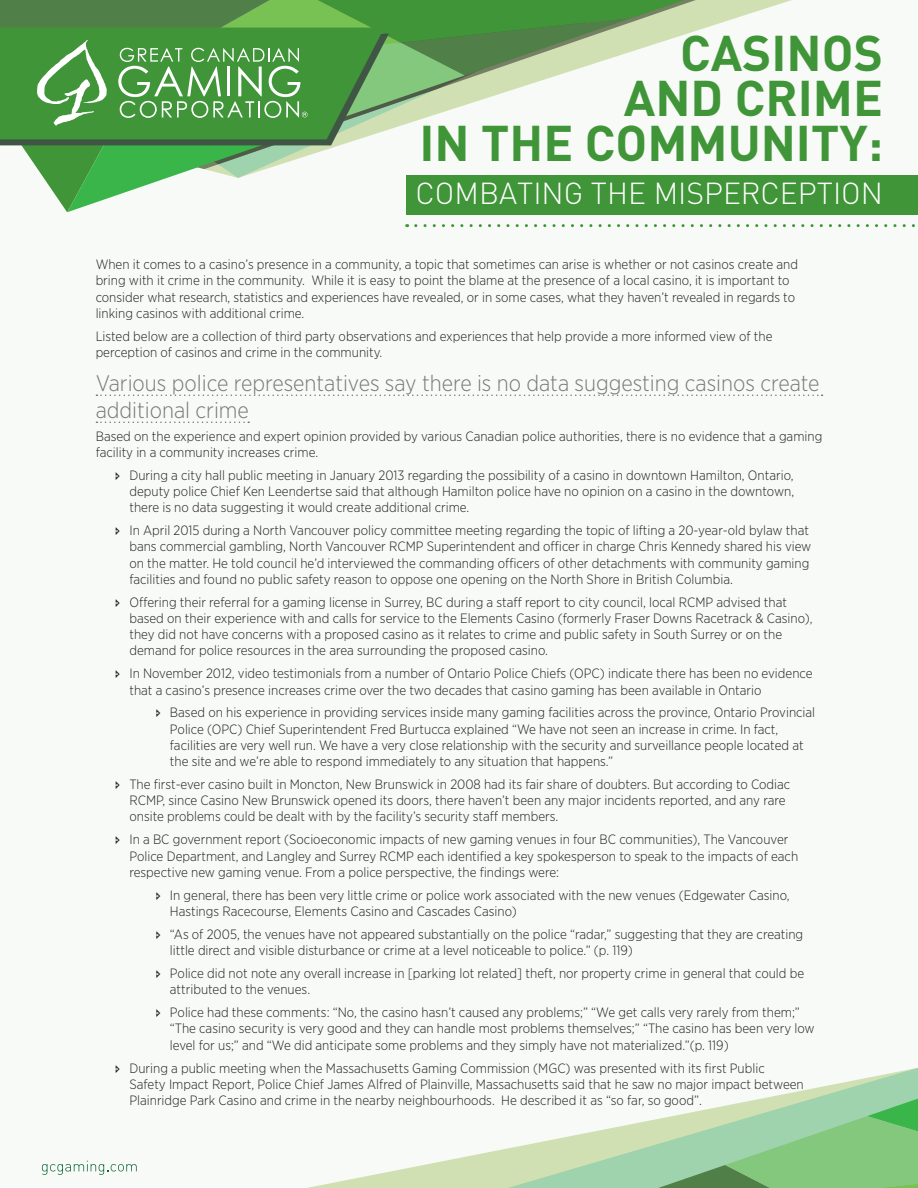
<style>
.page{position:relative;width:918px;height:1188px;background:#f7faf6}
.page>*{position:absolute;margin:0;border:0;box-sizing:border-box;transform-origin:0 0}
.t1{font:700 49.5px/45px "DIN";color:#3f9537;text-align:right}
.t2{font:300 30px "DIN";color:#fff}
.t3{font:300 22.5px/27px "Gotham Narrow";color:#76787b}
.t4{font:300 13.5px/16.2px "Gotham Narrow";color:#231f20}
</style>
<div class="page">
<svg style="left:713px;top:0;width:79px;height:176px"></svg>
<svg style="left:310px;top:1139px;width:247px;height:49px;fill:#d2e1b4"></svg>
<svg style="left:557px;top:1068px;width:361px;height:120px"></svg>
<svg style="left:0;top:0;width:713px;height:212px"></svg>
<svg style="left:42px;top:1161px;width:95px;height:14px"></svg>
<div style="left:407px;top:176px;width:511px;height:39px;background:#3f9537"></div>
<svg style="left:416px;top:224px;width:499px;height:3px"></svg>
<svg style="left:96px;top:395px;width:727px;height:1px"></svg>
<svg style="left:96px;top:422px;width:153px;height:1px"></svg>
<h1 class="t1" style="left:419px;top:29px;width:465px">CASINOS<br>AND CRIME<br>IN THE COMMUNITY:</h1>
<h2 class="t2" style="left:416px;top:175px;width:469px">COMBATING THE MISPERCEPTION</h2>
<p class="t4" style="left:96px;top:256px;width:704px">When it comes to a casino’s presence in a community, a topic that sometimes can arise is whether or not casinos create and bring with it crime in the community. While it is easy to point the blame at the presence of a local casino, it is important to consider what research, statistics and experiences have revealed, or in some cases, what they haven’t revealed in regards to linking casinos with additional crime.</p>
<p class="t4" style="left:96px;top:328px;width:678px">Listed below are a collection of third party observations and experiences that help provide a more informed view of the perception of casinos and crime in the community.</p>
<h3 class="t3" style="left:96px;top:369px;width:725px">Various police representatives say there is no data suggesting casinos create additional crime</h3>
<p class="t4" style="left:96px;top:428px;width:728px">Based on the experience and expert opinion provided by various Canadian police authorities, there is no evidence that a gaming facility in a community increases crime.</p>
<p class="t4" style="left:129px;top:467px;width:666px;text-align:justify">During a city hall public meeting in January 2013 regarding the possibility of a casino in downtown Hamilton, Ontario, deputy police Chief Ken Leendertse said that although Hamilton police have no opinion on a casino in the downtown, there is no data suggesting it would create additional crime.</p>
<p class="t4" style="left:129px;top:522px;width:684px">In April 2015 during a North Vancouver policy committee meeting regarding the topic of lifting a 20-year-old bylaw that bans commercial gambling, North Vancouver RCMP Superintendent and officer in charge Chris Kennedy shared his view on the matter. He told council he’d interviewed the commanding officers of other detachments with community gaming facilities and found no public safety reason to oppose one opening on the North Shore in British Columbia.</p>
<p class="t4" style="left:129px;top:594px;width:685px">Offering their referral for a gaming license in Surrey, BC during a staff report to city council, local RCMP advised that based on their experience with and calls for service to the Elements Casino (formerly Fraser Downs Racetrack &amp; Casino), they did not have concerns with a proposed casino as it relates to crime and public safety in South Surrey or on the demand for police resources in the area surrounding the proposed casino.</p>
<p class="t4" style="left:129px;top:665px;width:685px">In November 2012, video testimonials from a number of Ontario Police Chiefs (OPC) indicate there has been no evidence that a casino’s presence increases crime over the two decades that casino gaming has been available in Ontario</p>
<p class="t4" style="left:170px;top:704px;width:647px">Based on his experience in providing services inside many gaming facilities across the province, Ontario Provincial Police (OPC) Chief Superintendent Fred Burtucca explained “We have not seen an increase in crime. In fact, facilities are very well run. We have a very close relationship with the security and surveillance people located at the site and we’re able to respond immediately to any situation that happens.”</p>
<p class="t4" style="left:129px;top:776px;width:662px">The first-ever casino built in Moncton, New Brunswick in 2008 had its fair share of doubters. But according to Codiac<br>RCMP, since Casino New Brunswick opened its doors, there haven’t been any major incidents reported, and any rare onsite problems could be dealt with by the facility’s security staff members.</p>
<p class="t4" style="left:129px;top:831px;width:670px">In a BC government report (Socioeconomic impacts of new gaming venues in four BC communities), The Vancouver<br>Police Department, and Langley and Surrey RCMP each identified a key spokesperson to speak to the impacts of each respective new gaming venue. From a police perspective, the findings were:</p>
<p class="t4" style="left:170px;top:887px;width:621px">In general, there has been very little crime or police work associated with the new venues (Edgewater Casino,<br>Hastings Racecourse, Elements Casino and Cascades Casino)</p>
<p class="t4" style="left:170px;top:926px;width:635px">“As of 2005, the venues have not appeared substantially on the police “radar,” suggesting that they are creating little direct and visible disturbance or crime at a level noticeable to police.” (p. 119)</p>
<p class="t4" style="left:170px;top:965px;width:636px">Police did not note any overall increase in [parking lot related] theft, nor property crime in general that could be attributed to the venues.</p>
<p class="t4" style="left:170px;top:1004px;width:646px">Police had these comments: “No, the casino hasn’t caused any problems;” “We get calls very rarely from them;” “The casino security is very good and they can handle most problems themselves;” “The casino has been very low level for us;” and “We did anticipate some problems and they simply have not materialized.”(p. 119)</p>
<p class="t4" style="left:129px;top:1059px;width:676px">During a public meeting when the Massachusetts Gaming Commission (MGC) was presented with its first Public<br>Safety Impact Report, Police Chief James Alfred of Plainville, Massachusetts said that he saw no major impact between<br>Plainridge Park Casino and crime in the nearby neighbourhoods. He described it as “so far, so good”.</p>
</div>
